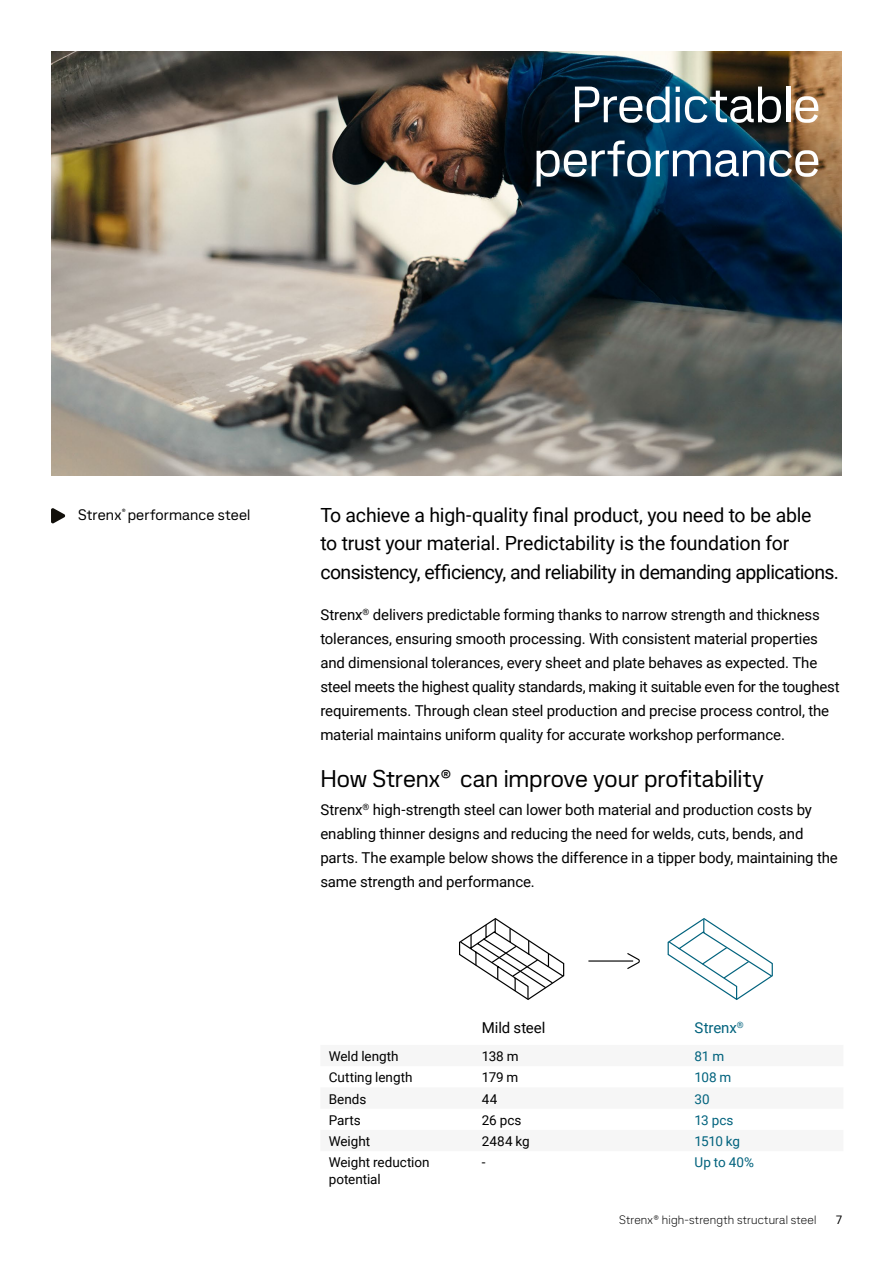
<style>
.page{position:relative;width:893px;height:1263px;background:#fff}
.page>*{position:absolute;margin:0;border:0;box-sizing:border-box;transform-origin:0 0}
.t1{font:51px/54px "SSAB Sans";letter-spacing:-.01em;color:#fff;text-align:right}
.t2{font:24px "SSAB Sans";letter-spacing:-.005em;color:#000}
.Ingress{font:19.5px/28.5px "Roboto";letter-spacing:-.02em;color:#000}
.Ingress-2{font:15px/24px "Roboto";letter-spacing:-.01em;color:#000}
.H7{font:15px "SSAB Sans";letter-spacing:.005em;color:#000}
.Body{font:15px "Roboto";letter-spacing:-.01em;color:#000}
.Body-2{font:15px "Roboto";letter-spacing:-.005em;color:#00627d}
.Body-3{font:13.5px/16.5px "Roboto";letter-spacing:-.005em;color:#000}
.Body-4{font:13.5px "Roboto";letter-spacing:-.015em;color:#00627d}
.t3{font:300 12px "SSAB Sans";letter-spacing:.015em;color:#000}
.t4{font:12px "SSAB Sans";color:#000}
</style>
<div class="page">
<img style="left:51px;top:51px;width:791px;height:425px">
<svg style="left:51px;top:508px;width:14px;height:15px"></svg>
<svg style="left:667px;top:918px;width:106px;height:82px"></svg>
<svg style="left:459px;top:918px;width:106px;height:82px"></svg>
<svg style="left:588px;top:953px;width:52px;height:16px"></svg>
<h3 class="t1" style="left:533px;top:78px;width:289px">Predictable performance</h3>
<p class="H7" style="left:78px;top:506px;width:174px">Strenx<sup>®</sup> performance steel</p>
<p class="Ingress" style="left:320px;top:500px;width:520px">To achieve a high-quality final product, you need to be able<br>to trust your material. Predictability is the foundation for consistency, efficiency, and reliability in demanding applications.</p>
<p class="Ingress-2" style="left:320px;top:602px;width:521px">Strenx<sup>®</sup> delivers predictable forming thanks to narrow strength and thickness tolerances, ensuring smooth processing. With consistent material properties and dimensional tolerances, every sheet and plate behaves as expected. The steel meets the highest quality standards, making it suitable even for the toughest requirements. Through clean steel production and precise process control, the material maintains uniform quality for accurate workshop performance.</p>
<h5 class="t2" style="left:320px;top:764px;width:445px">How Strenx® can improve your profitability</h5>
<h5 class="Ingress-2" style="left:320px;top:797px;width:519px">Strenx<sup>®</sup> high-strength steel can lower both material and production costs by enabling thinner designs and reducing the need for welds, cuts, bends, and parts. The example below shows the difference in a tipper body, maintaining the same strength and performance.</h5>
<p class="Body" style="left:482px;top:1017px;width:65px">Mild steel</p>
<p class="Body-2" style="left:694px;top:1017px;width:51px">Strenx<sup>®</sup></p>
<p class="Body-3" style="left:329px;top:1047px;width:71px">Weld length</p>
<p class="Body-3" style="left:482px;top:1047px;width:38px">138 m</p>
<p class="Body-4" style="left:694px;top:1047px;width:31px">81 m</p>
<p class="Body-3" style="left:329px;top:1069px;width:85px">Cutting length</p>
<p class="Body-3" style="left:482px;top:1069px;width:38px">179 m</p>
<p class="Body-4" style="left:694px;top:1068px;width:38px">108 m</p>
<p class="Body-3" style="left:329px;top:1090px;width:39px">Bends</p>
<p class="Body-3" style="left:482px;top:1090px;width:17px">44</p>
<p class="Body-4" style="left:694px;top:1089px;width:17px">30</p>
<p class="Body-3" style="left:329px;top:1111px;width:34px">Parts</p>
<p class="Body-3" style="left:482px;top:1111px;width:41px">26 pcs</p>
<p class="Body-4" style="left:694px;top:1111px;width:40px">13 pcs</p>
<p class="Body-3" style="left:329px;top:1133px;width:43px">Weight</p>
<p class="Body-3" style="left:482px;top:1133px;width:49px">2484 kg</p>
<p class="Body-4" style="left:694px;top:1132px;width:47px">1510 kg</p>
<p class="Body-3" style="left:329px;top:1154px;width:102px">Weight reduction potential</p>
<p class="Body-3" style="left:482px;top:1154px;width:5px">-</p>
<p class="Body-4" style="left:694px;top:1153px;width:61px">Up to 40%</p>
<p class="t3" style="left:619px;top:1212px;width:199px">Strenx® high-strength structural steel</p>
<p class="t4" style="left:836px;top:1212px;width:7px">7</p>
</div>
